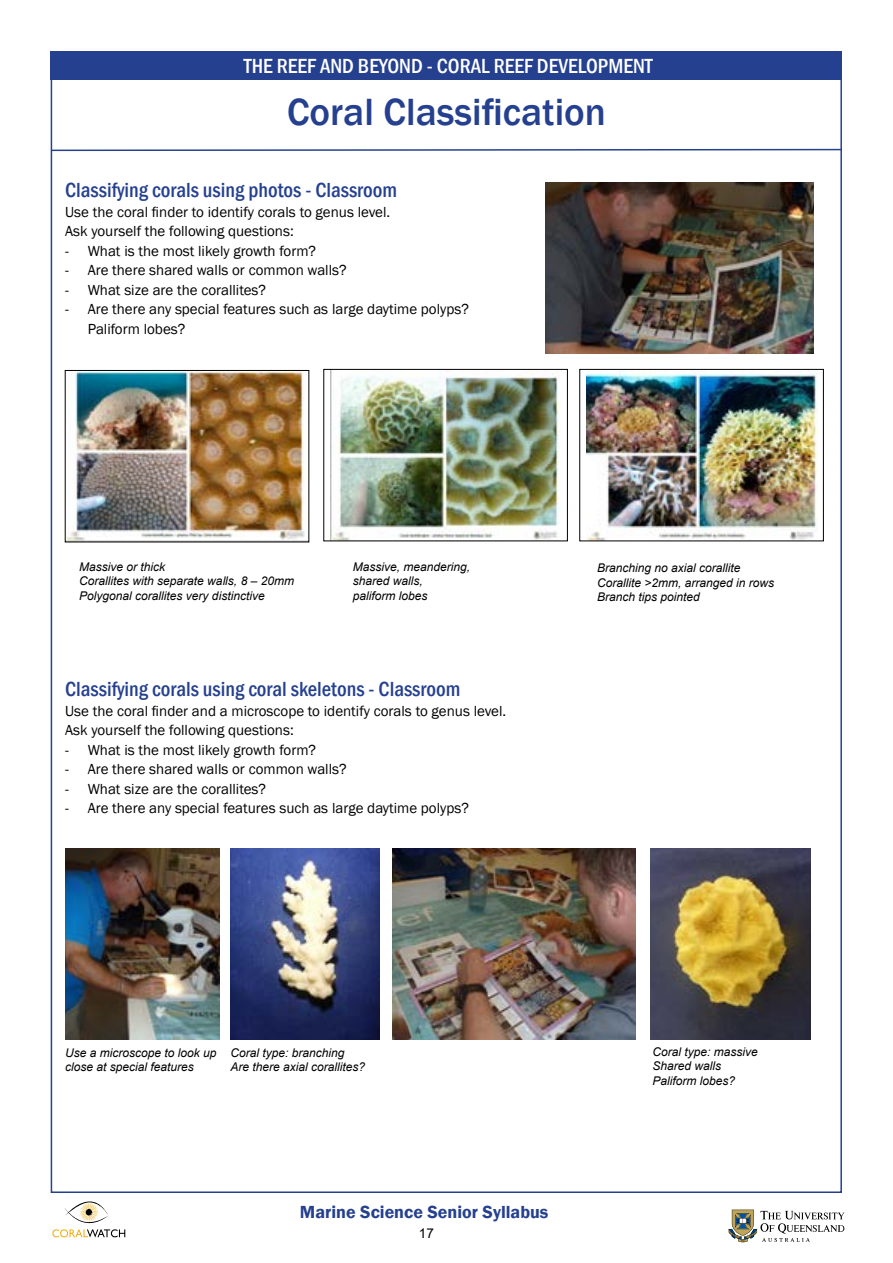
<style>
.page{position:relative;width:893px;height:1263px;background:#fff}
.page>*{position:absolute;margin:0;border:0;box-sizing:border-box;transform-origin:0 0}
.t1{font:500 39px "Franklin Gothic";color:#25408f}
.t2{font:500 condensed 21px "Franklin Gothic";color:#25408f}
.t3{font:500 condensed 21px "Franklin Gothic";color:#fff}
.t4{font:600 18px "Franklin Gothic";color:#25408f}
.t5{font:15px/19.5px "Franklin Gothic";color:#000}
.t6{font:13.5px "Arial";color:#000}
.t7{font:italic 12px/14.4px "Arial";color:#000}
</style>
<div class="page">
<svg style="left:52px;top:1201px;width:73px;height:36px"></svg>
<svg style="left:729px;top:1210px;width:116px;height:32px"></svg>
<img style="left:586px;top:371px;width:231px;height:168px">
<div style="left:580px;top:369px;width:244px;height:172px;border:1px solid #000"></div>
<img style="left:67px;top:372px;width:238px;height:168px">
<img style="left:331px;top:371px;width:228px;height:168px">
<div style="left:324px;top:369px;width:244px;height:172px;border:1px solid #000"></div>
<div style="left:51px;top:51px;width:791px;height:28px;background:#25408f"></div>
<svg style="left:50px;top:148px;width:792px;height:4px"></svg>
<img style="left:65px;top:848px;width:154px;height:191px">
<img style="left:392px;top:848px;width:244px;height:191px">
<img style="left:650px;top:848px;width:161px;height:191px">
<img style="left:230px;top:848px;width:149px;height:191px">
<img style="left:545px;top:182px;width:269px;height:171px">
<h2 class="t3" style="left:244px;top:52px;width:410px">THE REEF AND BEYOND - CORAL REEF DEVELOPMENT</h2>
<h1 class="t1" style="left:287px;top:88px;width:320px">Coral Classification</h1>
<h2 class="t2" style="left:65px;top:176px;width:333px">Classifying corals using photos - Classroom</h2>
<p class="t5" style="left:65px;top:202px;width:327px">Use the coral finder to identify corals to genus level.<br>Ask yourself the following questions:</p>
<p class="t5" style="left:65px;top:241px;width:252px">- What is the most likely growth form?</p>
<p class="t5" style="left:65px;top:261px;width:283px">- Are there shared walls or common walls?</p>
<p class="t5" style="left:65px;top:280px;width:202px">- What size are the corallites?</p>
<p class="t5" style="left:88px;top:300px;width:383px;text-indent:-22px">- Are there any special features such as large daytime polyps?<br>Paliform lobes?</p>
<p class="t7" style="left:79px;top:560px;width:216px">Massive or thick<br>Corallites with separate walls, 8 – 20mm<br>Polygonal corallites very distinctive</p>
<p class="t7" style="left:353px;top:560px;width:119px">Massive, meandering, shared walls,<br>paliform lobes</p>
<h2 class="t2" style="left:65px;top:675px;width:397px">Classifying corals using coral skeletons - Classroom</h2>
<p class="t5" style="left:65px;top:701px;width:442px">Use the coral finder and a microscope to identify corals to genus level.<br>Ask yourself the following questions:</p>
<p class="t5" style="left:65px;top:740px;width:252px">- What is the most likely growth form?</p>
<p class="t5" style="left:65px;top:760px;width:283px">- Are there shared walls or common walls?</p>
<p class="t5" style="left:65px;top:779px;width:202px">- What size are the corallites?</p>
<p class="t5" style="left:65px;top:799px;width:405px">- Are there any special features such as large daytime polyps?</p>
<p class="t7" style="left:597px;top:561px;width:179px">Branching no axial corallite<br>Corallite &gt;2mm, arranged in rows<br>Branch tips pointed</p>
<p class="t7" style="left:65px;top:1046px;width:153px">Use a microscope to look up close at special features</p>
<p class="t7" style="left:230px;top:1046px;width:136px">Coral type: branching<br>Are there axial corallites?</p>
<p class="t7" style="left:653px;top:1045px;width:107px">Coral type: massive<br>Shared walls<br>Paliform lobes?</p>
<p class="t4" style="left:300px;top:1201px;width:250px">Marine Science Senior Syllabus</p>
<p class="t6" style="left:419px;top:1224px;width:17px">17</p>
</div>
